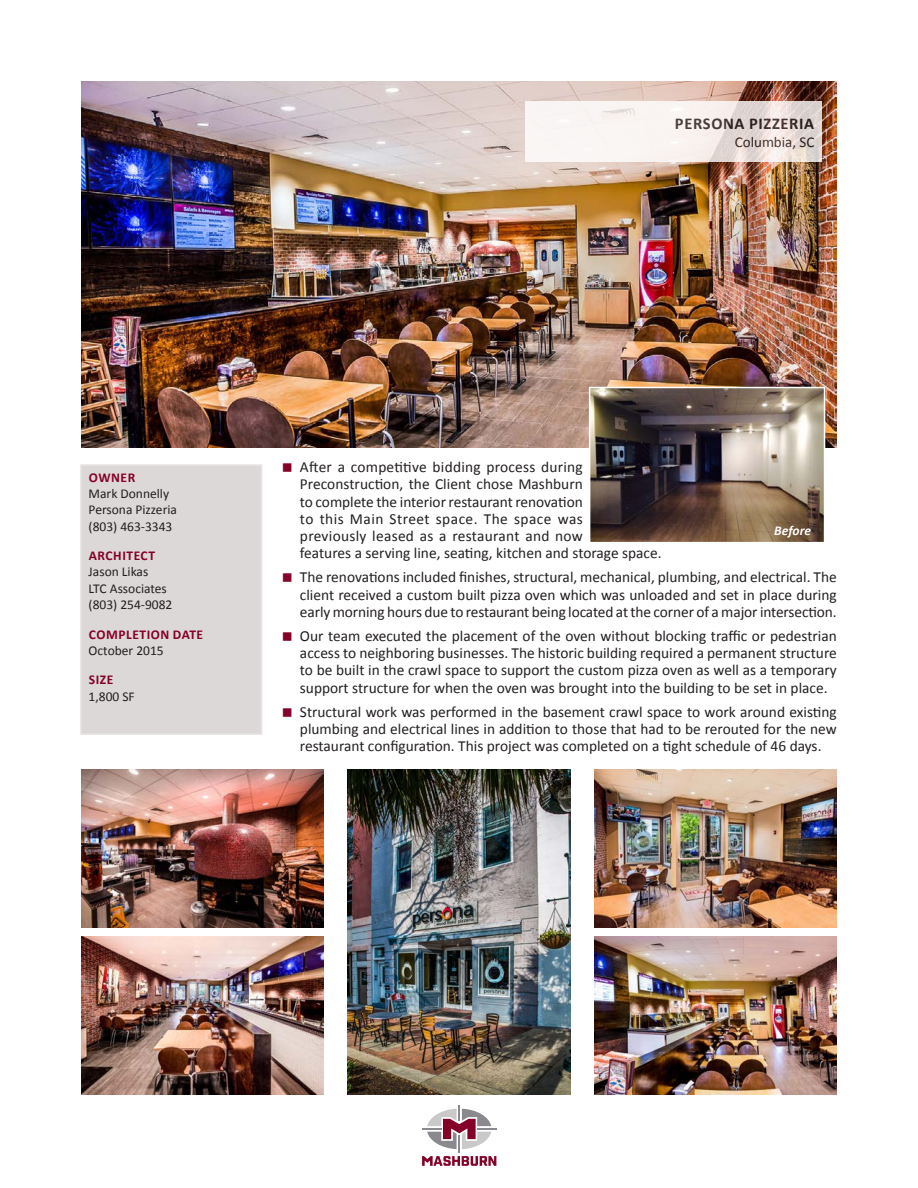
<style>
.page{position:relative;width:918px;height:1188px;background:#fff}
.page>*{position:absolute;margin:0;border:0;box-sizing:border-box;transform-origin:0 0}
.t1{font:700 16.5px "Calibri";letter-spacing:.04em;color:#231f20}
.t2{font:15.3px/17.2px "Calibri";color:#231f20;text-align:justify}
.t3{font:15px "Calibri";color:#231f20}
.t4{font:13.5px/16.2px "Calibri";color:#231f20}
.t5{font:700 13.5px "Calibri";letter-spacing:.04em;color:#840128}
.t6{font:italic 700 13.5px "Calibri";color:#fff}
</style>
<div class="page">
<svg style="left:422px;top:1105px;width:74px;height:61px"></svg>
<img style="left:81px;top:81px;width:756px;height:366px">
<svg style="left:525px;top:101px;width:297px;height:61px;fill:#f9f3f1"></svg>
<div style="left:80px;top:464px;width:182px;height:271px;background:#dcd8d7;border:2px solid #e5e2e1"></div>
<img style="left:81px;top:770px;width:243px;height:158px">
<img style="left:81px;top:936px;width:243px;height:158px">
<img style="left:347px;top:770px;width:224px;height:324px">
<img style="left:594px;top:770px;width:243px;height:158px">
<img style="left:594px;top:936px;width:243px;height:158px">
<img style="left:592px;top:390px;width:230px;height:150px">
<div style="left:589px;top:387px;width:236px;height:156px;border:2px solid #fff"></div>
<p class="t1" style="left:675px;top:113px;width:141px">PERSONA PIZZERIA</p>
<p class="t3" style="left:735px;top:133px;width:81px">Columbia, SC</p>
<p class="t5" style="left:89px;top:469px;width:48px">OWNER</p>
<p class="t4" style="left:89px;top:486px;width:90px">Mark Donnelly<br>Persona Pizzeria (803) 463-3343</p>
<p class="t5" style="left:89px;top:547px;width:68px">ARCHITECT</p>
<p class="t4" style="left:89px;top:564px;width:85px">Jason Likas<br>LTC Associates (803) 254-9082</p>
<p class="t5" style="left:89px;top:625px;width:116px">COMPLETION DATE</p>
<p class="t4" style="left:89px;top:642px;width:77px">October 2015</p>
<p class="t5" style="left:89px;top:671px;width:26px">SIZE</p>
<p class="t4" style="left:89px;top:688px;width:48px">1,800 SF</p>
<p class="t2" style="left:300px;top:458px;width:363px;text-align:left">After a competitive bidding process during Preconstruction, the Client chose Mashburn<br>to complete the interior restaurant renovation<br>to this Main Street space. The space was<br>previously leased as a restaurant and now<br>features a serving line, seating, kitchen and storage space.</p>
<p class="t2" style="left:300px;top:569px;width:538px">The renovations included finishes, structural, mechanical, plumbing, and electrical. The client received a custom built pizza oven which was unloaded and set in place during early morning hours due to restaurant being located at the corner of a major intersection.</p>
<p class="t2" style="left:300px;top:627px;width:538px">Our team executed the placement of the oven without blocking traffic or pedestrian access to neighboring businesses. The historic building required a permanent structure to be built in the crawl space to support the custom pizza oven as well as a temporary support structure for when the oven was brought into the building to be set in place.</p>
<p class="t2" style="left:300px;top:703px;width:538px">Structural work was performed in the basement crawl space to work around existing plumbing and electrical lines in addition to those that had to be rerouted for the new restaurant configuration. This project was completed on a tight schedule of 46 days.</p>
<p class="t6" style="left:774px;top:522px;width:38px">Before</p>
</div>
